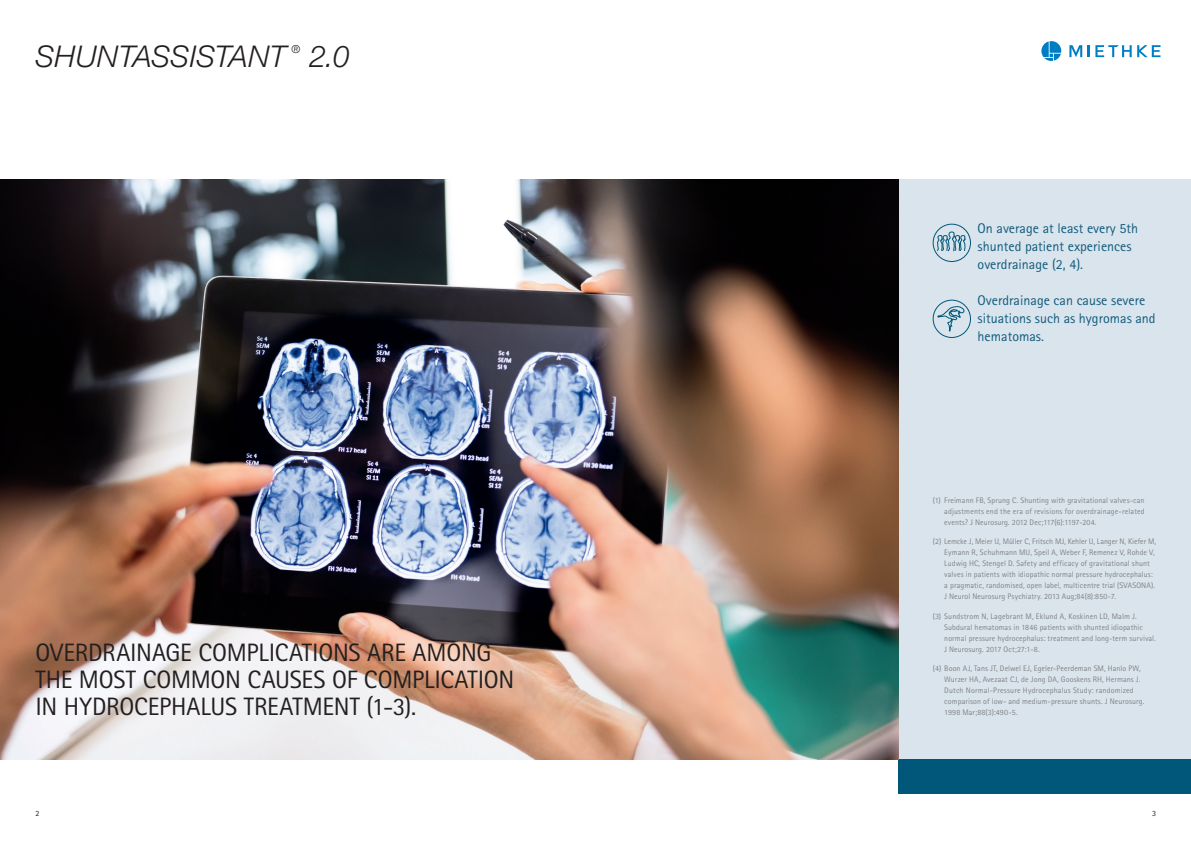
<style>
.page{position:relative;width:1191px;height:842px;background:#fff}
.page>*{position:absolute;margin:0;border:0;box-sizing:border-box;transform-origin:0 0}
.t1{font:italic 300 30px "Helvetica Neue LT Std";letter-spacing:.005em;color:#231f20}
.t2{font:25.2px/26.9px "Rotis Sans Serif Pro";letter-spacing:-.01em;color:#231f20}
.t3{font:14px/18px "Rotis Sans Serif Pro";color:#115b7e}
.t4{font:italic 300 11.1px "Helvetica Neue LT Std";color:#231f20}
.t5{font:8px/11px "Rotis Sans Serif Pro";letter-spacing:.01em;color:#808285}
.t6{font:8px "Rotis Sans Serif Pro";color:#231f20}
</style>
<div class="page">
<div style="left:899px;top:179px;width:292px;height:581px;background:#dae4ec"></div>
<div style="left:899px;top:760px;width:292px;height:34px;background:#00577a"></div>
<img style="left:0;top:179px;width:899px;height:581px">
<svg style="left:937px;top:306px;width:28px;height:27px"></svg>
<div style="left:933px;top:300px;width:37px;height:38px;border:1px solid #00577a;border-radius:50%"></div>
<svg style="left:937px;top:231px;width:28px;height:21px"></svg>
<div style="left:933px;top:224px;width:37px;height:38px;border:1px solid #00577a;border-radius:50%"></div>
<svg style="left:1041px;top:41px;width:20px;height:20px"></svg>
<svg style="left:1137px;top:45px;width:23px;height:12px"></svg>
<svg style="left:1095px;top:45px;width:36px;height:12px"></svg>
<svg style="left:1069px;top:45px;width:20px;height:12px"></svg>
<h1 class="t1" style="left:35px;top:38px;width:252px">SHUNTASSISTANT</h1>
<h3 class="t4" style="left:292px;top:43px;width:10px">®</h3>
<h1 class="t1" style="left:310px;top:38px;width:42px">2.0</h1>
<h2 class="t2" style="left:35px;top:640px;width:480px">OVERDRAINAGE COMPLICATIONS ARE AMONG<br>THE MOST COMMON CAUSES OF COMPLICATION<br>IN HYDROCEPHALUS TREATMENT (1-3).</h2>
<h3 class="t3" style="left:977px;top:220px;width:162px">On average at least every 5th shunted patient experiences overdrainage (2, 4).</h3>
<h3 class="t3" style="left:977px;top:292px;width:180px">Overdrainage can cause severe situations such as hygromas and hematomas.</h3>
<p class="t5" style="left:944px;top:494px;width:202px;text-align:justify;text-indent:-11px">(1) Freimann FB, Sprung C. Shunting with gravitational valves-can adjustments end the era of revisions for overdrainage-related events? J Neurosurg. 2012 Dec;117(6):1197-204.</p>
<p class="t5" style="left:944px;top:536px;width:213px;text-indent:-11px">(2) Lemcke J, Meier U, Müller C, Fritsch MJ, Kehler U, Langer N, Kiefer M, Eymann R, Schuhmann MU, Speil A, Weber F, Remenez V, Rohde V, Ludwig HC, Stengel D. Safety and efficacy of gravitational shunt valves in patients with idiopathic normal pressure hydrocephalus: a pragmatic, randomised, open label, multicentre trial (SVASONA).<br>J Neurol Neurosurg Psychiatry. 2013 Aug;84(8):850-7.</p>
<p class="t5" style="left:944px;top:610px;width:213px;text-indent:-11px">(3) Sundstrom N, Lagebrant M, Eklund A, Koskinen LD, Malm J.<br>Subdural hematomas in 1846 patients with shunted idiopathic normal pressure hydrocephalus: treatment and long-term survival.<br>J Neurosurg. 2017 Oct;27:1-8.</p>
<p class="t5" style="left:944px;top:663px;width:202px;text-indent:-11px">(4) Boon AJ, Tans JT, Delwel EJ, Egeler-Peerdeman SM, Hanlo PW, Wurzer HA, Avezaat CJ, de Jong DA, Gooskens RH, Hermans J.<br>Dutch Normal-Pressure Hydrocephalus Study: randomized comparison of low- and medium-pressure shunts. J Neurosurg.<br>1998 Mar;88(3):490-5.</p>
<p class="t6" style="left:35px;top:809px;width:5px">2</p>
<p class="t6" style="left:1152px;top:809px;width:5px">3</p>
</div>
